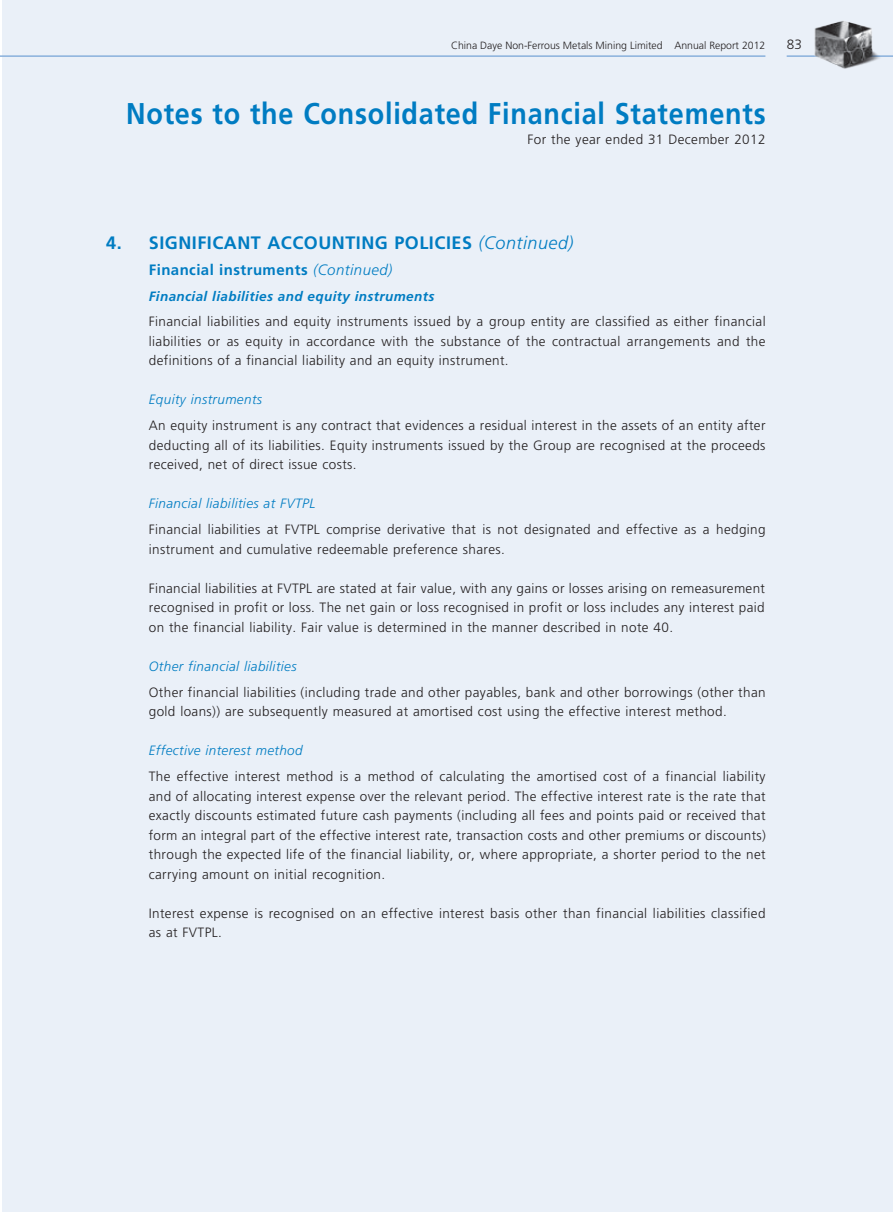
<style>
.page{position:relative;width:893px;height:1212px;background:#fff}
.page>*{position:absolute;margin:0;border:0;box-sizing:border-box;transform-origin:0 0}
.t1{font:700 30px "Frutiger LT Std";letter-spacing:.03em;color:#007cc2;scale:.9 1}
.t2{font:700 18px "Frutiger LT Std";letter-spacing:.03em;color:#007cc2}
.t3{font:700 15px "Frutiger LT Std";letter-spacing:.03em;color:#007cc2}
.t4{font:300 13.5px/19.5px "Frutiger LT Std";letter-spacing:.03em;color:#231f20;text-align:justify}
.t5{font:italic 300 13.5px "Frutiger LT Std";letter-spacing:.03em;color:#007cc2}
.t6{font:italic 700 13.5px "Frutiger LT Std";letter-spacing:.03em;color:#007cc2}
.t7{font:300 10.5px "Frutiger LT Std";color:#231f20}
.s1{font-weight:300;font-style:italic}
</style>
<div class="page">
<div style="left:2px;top:0;width:891px;height:1212px;background:#eaf0f8"></div>
<hr style="left:0;top:55px;width:765px;height:2px;background:#89b0dc">
<hr style="left:787px;top:55px;width:106px;height:2px;background:#89b0dc">
<img style="left:810px;top:21px;width:77px;height:48px">
<p class="t7" style="left:451px;top:40px;width:316px">China Daye Non-Ferrous Metals Mining Limited Annual Report 2012</p>
<p class="t4" style="left:787px;top:35px;width:17px">83</p>
<h1 class="t1" style="left:126px;top:96px;width:712px">Notes to the Consolidated Financial Statements</h1>
<p class="t4" style="left:528px;top:129px;width:239px">For the year ended 31 December 2012</p>
<h2 class="t2" style="left:106px;top:232px;width:469px">4. SIGNIFICANT ACCOUNTING POLICIES <span class="s1">(Continued)</span></h2>
<p class="t3" style="left:149px;top:261px;width:245px">Financial instruments <span class="s1">(Continued)</span></p>
<p class="t6" style="left:149px;top:288px;width:287px">Financial liabilities and equity instruments</p>
<p class="t4" style="left:149px;top:312px;width:618px">Financial liabilities and equity instruments issued by a group entity are classified as either financial liabilities or as equity in accordance with the substance of the contractual arrangements and the definitions of a financial liability and an equity instrument.</p>
<p class="t5" style="left:149px;top:392px;width:115px">Equity instruments</p>
<p class="t4" style="left:149px;top:416px;width:618px">An equity instrument is any contract that evidences a residual interest in the assets of an entity after deducting all of its liabilities. Equity instruments issued by the Group are recognised at the proceeds received, net of direct issue costs.</p>
<p class="t5" style="left:149px;top:496px;width:168px">Financial liabilities at FVTPL</p>
<p class="t4" style="left:149px;top:520px;width:618px">Financial liabilities at FVTPL comprise derivative that is not designated and effective as a hedging instrument and cumulative redeemable preference shares.</p>
<p class="t4" style="left:149px;top:578px;width:618px">Financial liabilities at FVTPL are stated at fair value, with any gains or losses arising on remeasurement recognised in profit or loss. The net gain or loss recognised in profit or loss includes any interest paid on the financial liability. Fair value is determined in the manner described in note 40.</p>
<p class="t5" style="left:149px;top:658px;width:149px">Other financial liabilities</p>
<p class="t4" style="left:149px;top:682px;width:618px">Other financial liabilities (including trade and other payables, bank and other borrowings (other than gold loans)) are subsequently measured at amortised cost using the effective interest method.</p>
<p class="t5" style="left:149px;top:743px;width:155px">Effective interest method</p>
<p class="t4" style="left:149px;top:767px;width:619px">The effective interest method is a method of calculating the amortised cost of a financial liability and of allocating interest expense over the relevant period. The effective interest rate is the rate that exactly discounts estimated future cash payments (including all fees and points paid or received that form an integral part of the effective interest rate, transaction costs and other premiums or discounts) through the expected life of the financial liability, or, where appropriate, a shorter period to the net carrying amount on initial recognition.</p>
<p class="t4" style="left:149px;top:903px;width:618px">Interest expense is recognised on an effective interest basis other than financial liabilities classified as at FVTPL.</p>
</div>
